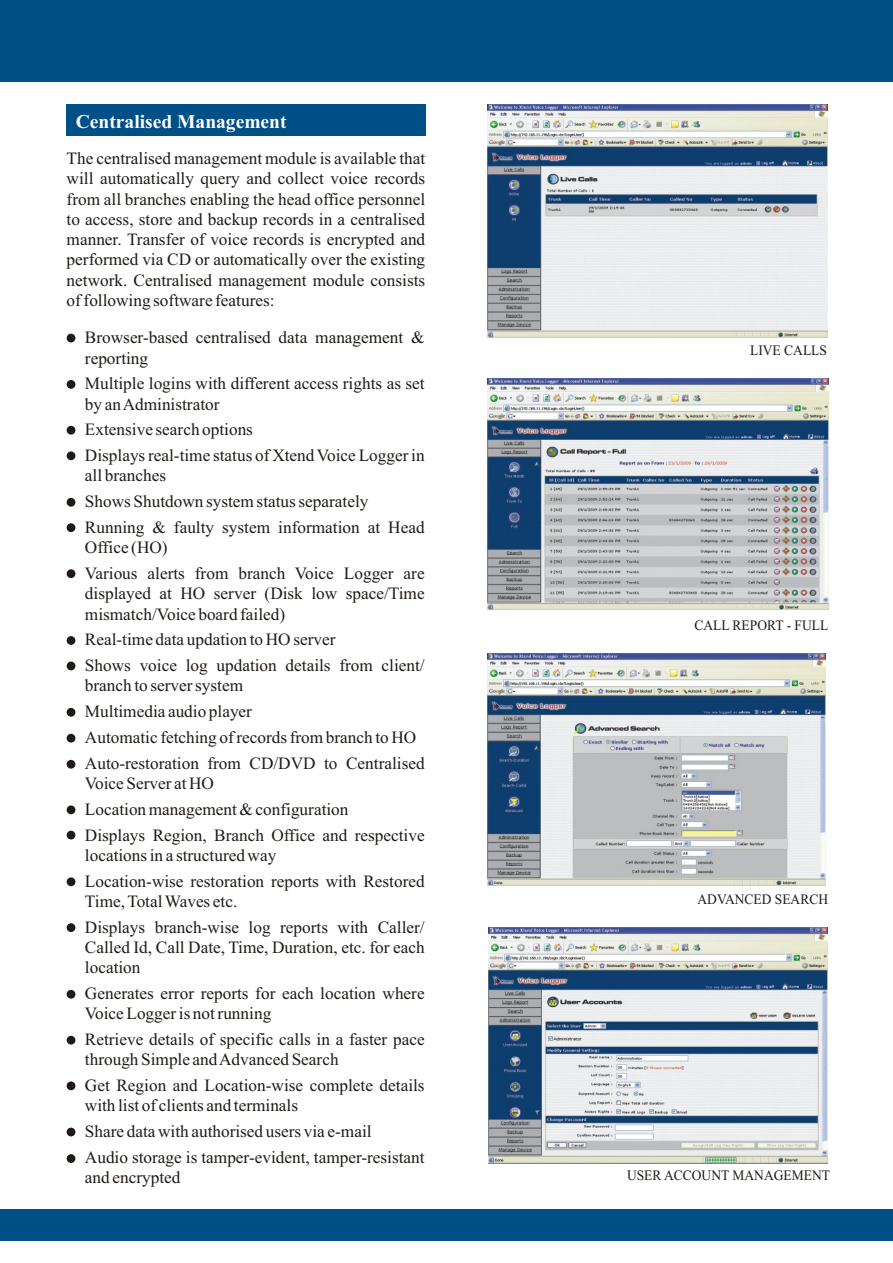
<style>
.page{position:relative;width:893px;height:1263px;background:#fff}
.page>*{position:absolute;margin:0;border:0;box-sizing:border-box;transform-origin:0 0}
.t1{font:700 19.5px "Times New Roman";color:#fff}
.t2{font:17.25px/20.2px "Times New Roman";color:#1f1a17}
.t3{font:14.4px "Times New Roman";color:#1f1a17;scale:.94 1}
</style>
<div class="page">
<div style="left:0;top:0;width:893px;height:81px;background:#004f87"></div>
<div style="left:1px;top:1209px;width:892px;height:32px;background:#004f87"></div>
<div style="left:66px;top:104px;width:360px;height:32px;background:#004f87"></div>
<div style="left:67px;top:334px;width:8px;height:8px;background:#1f1a17;border-radius:50%"></div>
<div style="left:67px;top:380px;width:8px;height:9px;background:#1f1a17;border-radius:50%"></div>
<div style="left:67px;top:426px;width:8px;height:9px;background:#1f1a17;border-radius:50%"></div>
<div style="left:67px;top:451px;width:8px;height:9px;background:#1f1a17;border-radius:50%"></div>
<div style="left:67px;top:498px;width:8px;height:9px;background:#1f1a17;border-radius:50%"></div>
<div style="left:67px;top:523px;width:8px;height:9px;background:#1f1a17;border-radius:50%"></div>
<div style="left:67px;top:569px;width:8px;height:9px;background:#1f1a17;border-radius:50%"></div>
<div style="left:67px;top:636px;width:8px;height:9px;background:#1f1a17;border-radius:50%"></div>
<div style="left:67px;top:662px;width:8px;height:8px;background:#1f1a17;border-radius:50%"></div>
<div style="left:67px;top:708px;width:8px;height:9px;background:#1f1a17;border-radius:50%"></div>
<div style="left:67px;top:734px;width:8px;height:8px;background:#1f1a17;border-radius:50%"></div>
<div style="left:67px;top:760px;width:8px;height:9px;background:#1f1a17;border-radius:50%"></div>
<div style="left:67px;top:805px;width:8px;height:9px;background:#1f1a17;border-radius:50%"></div>
<div style="left:67px;top:831px;width:8px;height:8px;background:#1f1a17;border-radius:50%"></div>
<div style="left:67px;top:877px;width:8px;height:9px;background:#1f1a17;border-radius:50%"></div>
<div style="left:67px;top:923px;width:8px;height:9px;background:#1f1a17;border-radius:50%"></div>
<div style="left:67px;top:990px;width:8px;height:9px;background:#1f1a17;border-radius:50%"></div>
<div style="left:67px;top:1036px;width:8px;height:8px;background:#1f1a17;border-radius:50%"></div>
<div style="left:67px;top:1081px;width:8px;height:9px;background:#1f1a17;border-radius:50%"></div>
<div style="left:67px;top:1127px;width:8px;height:9px;background:#1f1a17;border-radius:50%"></div>
<div style="left:67px;top:1154px;width:8px;height:9px;background:#1f1a17;border-radius:50%"></div>
<img style="left:487px;top:105px;width:341px;height:232px">
<img style="left:487px;top:378px;width:341px;height:232px">
<img style="left:487px;top:653px;width:338px;height:233px">
<img style="left:489px;top:927px;width:339px;height:237px">
<p class="t1" style="left:76px;top:114px;width:212px">Centralised Management</p>
<p class="t2" style="left:67px;top:150px;width:360px;text-align:justify">The centralised management module is available that will automatically query and collect voice records from all branches enabling the head office personnel to access, store and backup records in a centralised manner. Transfer of voice records is encrypted and performed via CD or automatically over the existing network. Centralised management module consists of following software features:</p>
<p class="t2" style="left:85px;top:329px;width:341px">Browser-based centralised data management &amp; reporting</p>
<p class="t2" style="left:85px;top:375px;width:341px">Multiple logins with different access rights as set by an Administrator</p>
<p class="t2" style="left:85px;top:418px;width:341px;line-height:25.8px">Extensive search options<br>Displays real-time status of Xtend Voice Logger in</p>
<p class="t2" style="left:85px;top:464px;width:341px;line-height:25.8px">all branches<br>Shows Shutdown system status separately<br>Running &amp; faulty system information at Head</p>
<p class="t2" style="left:85px;top:536px;width:341px;line-height:25.8px">Office (HO)<br>Various alerts from branch Voice Logger are</p>
<p class="t2" style="left:85px;top:585px;width:341px">displayed at HO server (Disk low space/Time mismatch/Voice board failed)</p>
<p class="t2" style="left:85px;top:628px;width:341px;line-height:25.8px">Real-time data updation to HO server<br>Shows voice log updation details from client/</p>
<p class="t2" style="left:85px;top:674px;width:341px;line-height:25.8px">branch to server system<br>Multimedia audio player<br>Automatic fetching of records from branch to HO Auto-restoration from CD/DVD to Centralised</p>
<p class="t2" style="left:85px;top:772px;width:341px;line-height:25.8px">Voice Server at HO<br>Location management &amp; configuration<br>Displays Region, Branch Office and respective</p>
<p class="t2" style="left:85px;top:844px;width:341px;line-height:25.8px">locations in a structured way<br>Location-wise restoration reports with Restored</p>
<p class="t2" style="left:85px;top:890px;width:341px;line-height:25.8px">Time, Total Waves etc.<br>Displays branch-wise log reports with Caller/</p>
<p class="t2" style="left:85px;top:939px;width:341px">Called Id, Call Date, Time, Duration, etc. for each location</p>
<p class="t2" style="left:85px;top:985px;width:341px">Generates error reports for each location where<br>Voice Logger is not running</p>
<p class="t2" style="left:85px;top:1031px;width:341px">Retrieve details of specific calls in a faster pace through Simple and Advanced Search</p>
<p class="t2" style="left:85px;top:1077px;width:341px">Get Region and Location-wise complete details with list of clients and terminals</p>
<p class="t2" style="left:85px;top:1120px;width:341px;line-height:25.8px">Share data with authorised users via e-mail<br>Audio storage is tamper-evident, tamper-resistant</p>
<p class="t2" style="left:85px;top:1169px;width:97px">and encrypted</p>
<p class="t3" style="left:750px;top:345px;width:83px">LIVE CALLS</p>
<p class="t3" style="left:694px;top:620px;width:144px">CALL REPORT - FULL</p>
<p class="t3" style="left:697px;top:894px;width:140px">ADVANCED SEARCH</p>
<p class="t3" style="left:627px;top:1170px;width:217px">USER ACCOUNT MANAGEMENT</p>
</div>
